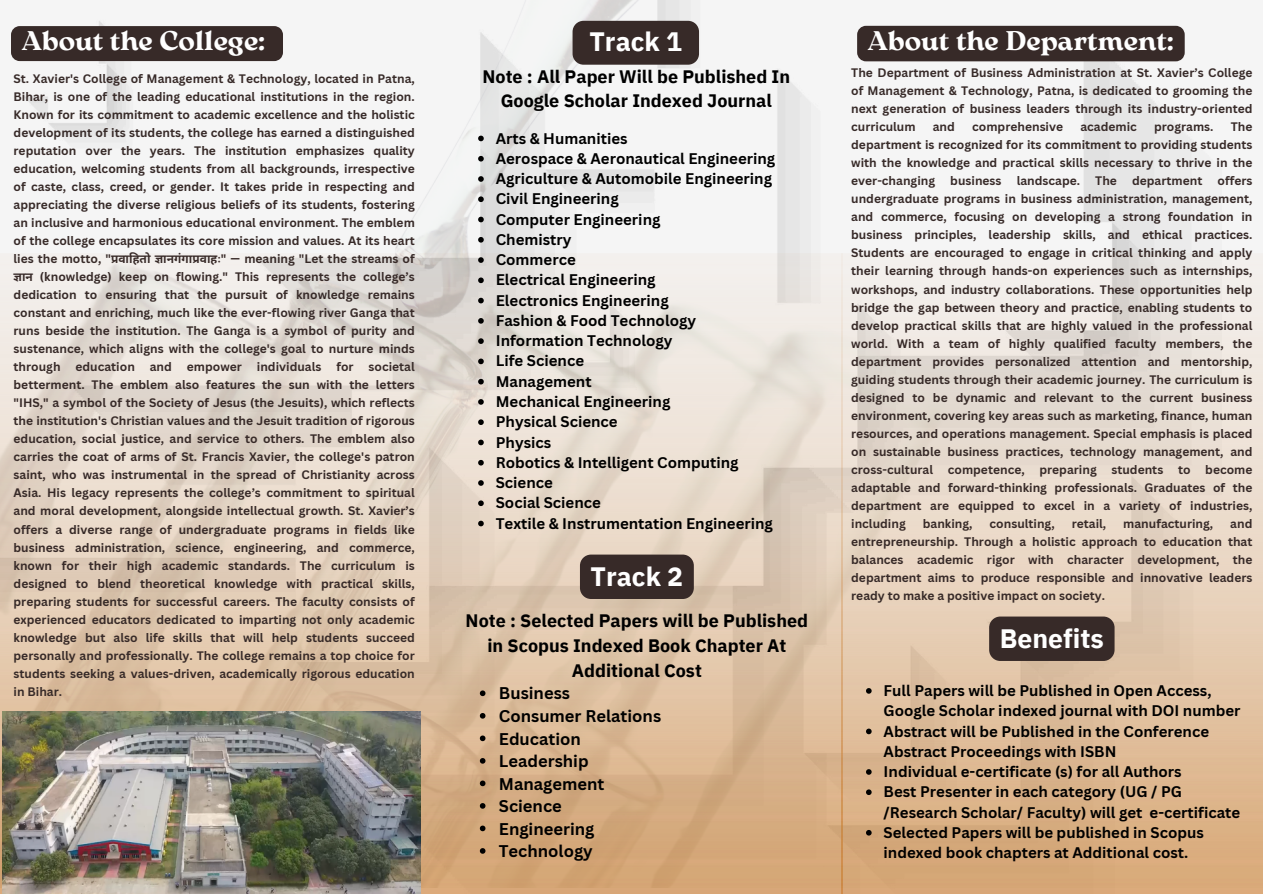
<style>
.page{position:relative;width:1263px;height:894px;background:#fff}
.page>*{position:absolute;margin:0;border:0;box-sizing:border-box;transform-origin:0 0}
.t1{font:700 26.85px "Arsenica Antiqua";color:#fff}
.t2{font:700 26.55px "IBM Plex Sans";color:#fff}
.t3{font:700 18px/24.8px "IBM Plex Sans";color:#000;text-align:center}
.t4{font:700 16.5px "Canva Sans";color:#000}
.t5{font:700 15px/20.2px "Canva Sans";color:#000}
.t6{font:700 12px/18px "Canva Sans";color:#372a28;text-align:justify}
.s1{font-family:"Noto Sans Devanagari"}
</style>
<div class="page">
<img style="left:18px;top:0;width:1205px;height:253px">
<img style="left:0;top:253px;width:1263px;height:639px">
<img style="left:2px;top:711px;width:419px;height:182px">
<div style="left:857px;top:26px;width:328px;height:35px;background:#372a28"></div>
<div style="left:11px;top:26px;width:272px;height:35px;background:#372a28"></div>
<div style="left:989px;top:616px;width:125px;height:44px;background:#372a28;border-radius:11px"></div>
<svg style="left:866px;top:688px;width:6px;height:5px"></svg>
<svg style="left:866px;top:728px;width:6px;height:6px"></svg>
<svg style="left:866px;top:769px;width:6px;height:5px"></svg>
<svg style="left:866px;top:789px;width:6px;height:5px"></svg>
<svg style="left:866px;top:829px;width:6px;height:6px"></svg>
<div style="left:573px;top:21px;width:126px;height:44px;background:#372a28"></div>
<svg style="left:478px;top:136px;width:6px;height:5px"></svg>
<svg style="left:478px;top:156px;width:6px;height:5px"></svg>
<svg style="left:478px;top:176px;width:6px;height:6px"></svg>
<svg style="left:478px;top:196px;width:6px;height:6px"></svg>
<svg style="left:478px;top:217px;width:6px;height:5px"></svg>
<svg style="left:478px;top:237px;width:6px;height:5px"></svg>
<svg style="left:478px;top:257px;width:6px;height:6px"></svg>
<svg style="left:478px;top:277px;width:6px;height:6px"></svg>
<svg style="left:478px;top:298px;width:6px;height:5px"></svg>
<svg style="left:478px;top:318px;width:6px;height:5px"></svg>
<svg style="left:478px;top:338px;width:6px;height:6px"></svg>
<svg style="left:478px;top:358px;width:6px;height:6px"></svg>
<svg style="left:478px;top:379px;width:6px;height:5px"></svg>
<svg style="left:478px;top:399px;width:6px;height:5px"></svg>
<svg style="left:478px;top:419px;width:6px;height:6px"></svg>
<svg style="left:478px;top:439px;width:6px;height:6px"></svg>
<svg style="left:478px;top:460px;width:6px;height:5px"></svg>
<svg style="left:478px;top:480px;width:6px;height:5px"></svg>
<svg style="left:478px;top:500px;width:6px;height:6px"></svg>
<svg style="left:478px;top:520px;width:6px;height:6px"></svg>
<div style="left:580px;top:554px;width:114px;height:44px;background:#372a28;border-radius:11px"></div>
<svg style="left:480px;top:690px;width:5px;height:6px"></svg>
<svg style="left:480px;top:712px;width:5px;height:6px"></svg>
<svg style="left:480px;top:735px;width:5px;height:6px"></svg>
<svg style="left:480px;top:757px;width:5px;height:6px"></svg>
<svg style="left:480px;top:780px;width:5px;height:6px"></svg>
<svg style="left:480px;top:802px;width:5px;height:6px"></svg>
<svg style="left:480px;top:825px;width:5px;height:6px"></svg>
<svg style="left:480px;top:847px;width:5px;height:6px"></svg>
<p class="t1" style="left:22px;top:31px;width:245px">About the College:</p>
<p class="t1" style="left:868px;top:31px;width:307px">About the Department:</p>
<p class="t6" style="left:14px;top:69px;width:403px">St. Xavier's College of Management &amp; Technology, located in Patna, Bihar, is one of the leading educational institutions in the region.<br>Known for its commitment to academic excellence and the holistic development of its students, the college has earned a distinguished reputation over the years. The institution emphasizes quality education, welcoming students from all backgrounds, irrespective of caste, class, creed, or gender. It takes pride in respecting and appreciating the diverse religious beliefs of its students, fostering an inclusive and harmonious educational environment. The emblem of the college encapsulates its core mission and values. At its heart lies the motto, "<span class="s1">प्रवा हि तो ज्ञा नगंगा प्रवा हः</span> " — meaning "Let the streams of <span class="s1">ज्ञा न</span> (knowledge) keep on flowing." This represents the college’s dedication to ensuring that the pursuit of knowledge remains constant and enriching, much like the ever-flowing river Ganga that runs beside the institution. The Ganga is a symbol of purity and sustenance, which aligns with the college's goal to nurture minds through education and empower individuals for societal betterment. The emblem also features the sun with the letters "IHS," a symbol of the Society of Jesus (the Jesuits), which reflects the institution's Christian values and the Jesuit tradition of rigorous education, social justice, and service to others. The emblem also carries the coat of arms of St. Francis Xavier, the college's patron saint, who was instrumental in the spread of Christianity across Asia. His legacy represents the college’s commitment to spiritual and moral development, alongside intellectual growth. St. Xavier’s offers a diverse range of undergraduate programs in fields like business administration, science, engineering, and commerce, known for their high academic standards. The curriculum is designed to blend theoretical knowledge with practical skills, preparing students for successful careers. The faculty consists of experienced educators dedicated to imparting not only academic knowledge but also life skills that will help students succeed personally and professionally. The college remains a top choice for students seeking a values-driven, academically rigorous education in Bihar.</p>
<p class="t2" style="left:589px;top:24px;width:94px">Track 1</p>
<p class="t6" style="left:851px;top:64px;width:403px">The Department of Business Administration at St. Xavier’s College of Management &amp; Technology, Patna, is dedicated to grooming the next generation of business leaders through its industry-oriented curriculum</p>
<p class="t3" style="left:482px;top:63px;width:309px">Note : All Paper Will be Published In<br>Google Scholar Indexed Journal</p>
<p class="t6" style="left:933px;top:118px;width:24px">and</p>
<p class="t6" style="left:972px;top:118px;width:92px">comprehensive</p>
<p class="t6" style="left:1080px;top:118px;width:58px">academic</p>
<p class="t6" style="left:1154px;top:118px;width:61px">programs.</p>
<p class="t6" style="left:851px;top:118px;width:403px;text-indent:380px">The department is recognized for its commitment to providing students with the knowledge and practical skills necessary to thrive in the ever-changing</p>
<p class="t5" style="left:496px;top:127px;width:133px">Arts &amp; Humanities</p>
<p class="t5" style="left:496px;top:148px;width:281px">Aerospace &amp; Aeronautical Engineering</p>
<p class="t5" style="left:496px;top:168px;width:278px">Agriculture &amp; Automobile Engineering</p>
<p class="t5" style="left:496px;top:188px;width:125px">Civil Engineering</p>
<p class="t5" style="left:496px;top:208px;width:166px">Computer Engineering</p>
<p class="t5" style="left:496px;top:229px;width:77px">Chemistry</p>
<p class="t5" style="left:496px;top:249px;width:82px">Commerce</p>
<p class="t5" style="left:496px;top:269px;width:161px">Electrical Engineering</p>
<p class="t5" style="left:496px;top:289px;width:175px">Electronics Engineering</p>
<p class="t5" style="left:496px;top:310px;width:202px">Fashion &amp; Food Technology</p>
<h1 class="t5" style="left:496px;top:330px;width:178px">Information Technology</h1>
<p class="t5" style="left:496px;top:350px;width:90px">Life Science</p>
<p class="t5" style="left:496px;top:370px;width:97px">Management</p>
<p class="t5" style="left:496px;top:391px;width:176px">Mechanical Engineering</p>
<h1 class="t5" style="left:496px;top:411px;width:123px">Physical Science</h1>
<p class="t5" style="left:496px;top:431px;width:57px">Physics</p>
<p class="t5" style="left:496px;top:451px;width:244px">Robotics &amp; Intelligent Computing</p>
<p class="t5" style="left:496px;top:472px;width:59px">Science</p>
<p class="t5" style="left:496px;top:492px;width:107px">Social Science</p>
<p class="t5" style="left:496px;top:512px;width:279px">Textile &amp; Instrumentation Engineering</p>
<p class="t2" style="left:591px;top:558px;width:94px">Track 2</p>
<p class="t6" style="left:851px;top:172px;width:403px;text-indent:366px">offers undergraduate programs in business administration, management, and commerce, focusing on developing a strong foundation in business principles, leadership skills, and ethical practices.<br>Students are encouraged to engage in critical thinking and apply their learning through hands-on experiences such as internships, workshops, and industry collaborations. These opportunities help bridge the gap between theory and practice, enabling students to develop practical skills that are highly valued in the professional world. With a team of highly qualified faculty members, the department provides personalized attention and mentorship, guiding students through their academic journey. The curriculum is designed to be dynamic and relevant to the current business environment, covering key areas such as marketing, finance, human resources, and operations management. Special emphasis is placed on sustainable business practices, technology management, and cross-cultural competence, preparing students to become adaptable and forward-thinking professionals. Graduates of the department are equipped to excel in a variety of industries, including</p>
<p class="t6" style="left:950px;top:172px;width:53px">business</p>
<p class="t6" style="left:1017px;top:172px;width:65px">landscape.</p>
<p class="t6" style="left:1095px;top:172px;width:23px">The</p>
<p class="t6" style="left:1132px;top:172px;width:72px">department</p>
<p class="t6" style="left:923px;top:514px;width:51px">banking,</p>
<p class="t6" style="left:989px;top:514px;width:67px">consulting,</p>
<p class="t6" style="left:1072px;top:514px;width:36px">retail,</p>
<p class="t6" style="left:1123px;top:514px;width:91px">manufacturing,</p>
<p class="t6" style="left:851px;top:514px;width:403px;text-indent:379px">and entrepreneurship. Through a holistic approach to education that balances academic rigor with character development, the department aims to produce responsible and innovative leaders ready to make a positive impact on society.</p>
<p class="t3" style="left:466px;top:608px;width:344px">Note : Selected Papers will be Published in Scopus Indexed Book Chapter At<br>Additional Cost</p>
<p class="t2" style="left:1000px;top:620px;width:106px">Benefits</p>
<p class="t5" style="left:884px;top:679px;width:358px">Full Papers will be Published in Open Access,<br>Google Scholar indexed journal with DOI number</p>
<p class="t5" style="left:884px;top:720px;width:327px">Abstract will be Published in the Conference<br>Abstract Proceedings with ISBN</p>
<p class="t5" style="left:884px;top:760px;width:300px">Individual e-certificate (s) for all Authors</p>
<p class="t5" style="left:884px;top:781px;width:358px">Best Presenter in each category (UG / PG /Research Scholar/ Faculty) will get e-certificate</p>
<p class="t5" style="left:884px;top:821px;width:322px">Selected Papers will be published in Scopus indexed book chapters at Additional cost.</p>
<p class="t4" style="left:499px;top:681px;width:73px">Business</p>
<p class="t4" style="left:499px;top:704px;width:164px">Consumer Relations</p>
<p class="t4" style="left:499px;top:726px;width:83px">Education</p>
<p class="t4" style="left:499px;top:749px;width:91px">Leadership</p>
<h1 class="t4" style="left:499px;top:771px;width:107px">Management</h1>
<p class="t4" style="left:499px;top:794px;width:64px">Science</p>
<p class="t4" style="left:499px;top:816px;width:97px">Engineering</p>
<p class="t4" style="left:499px;top:839px;width:95px">Technology</p>
</div>
